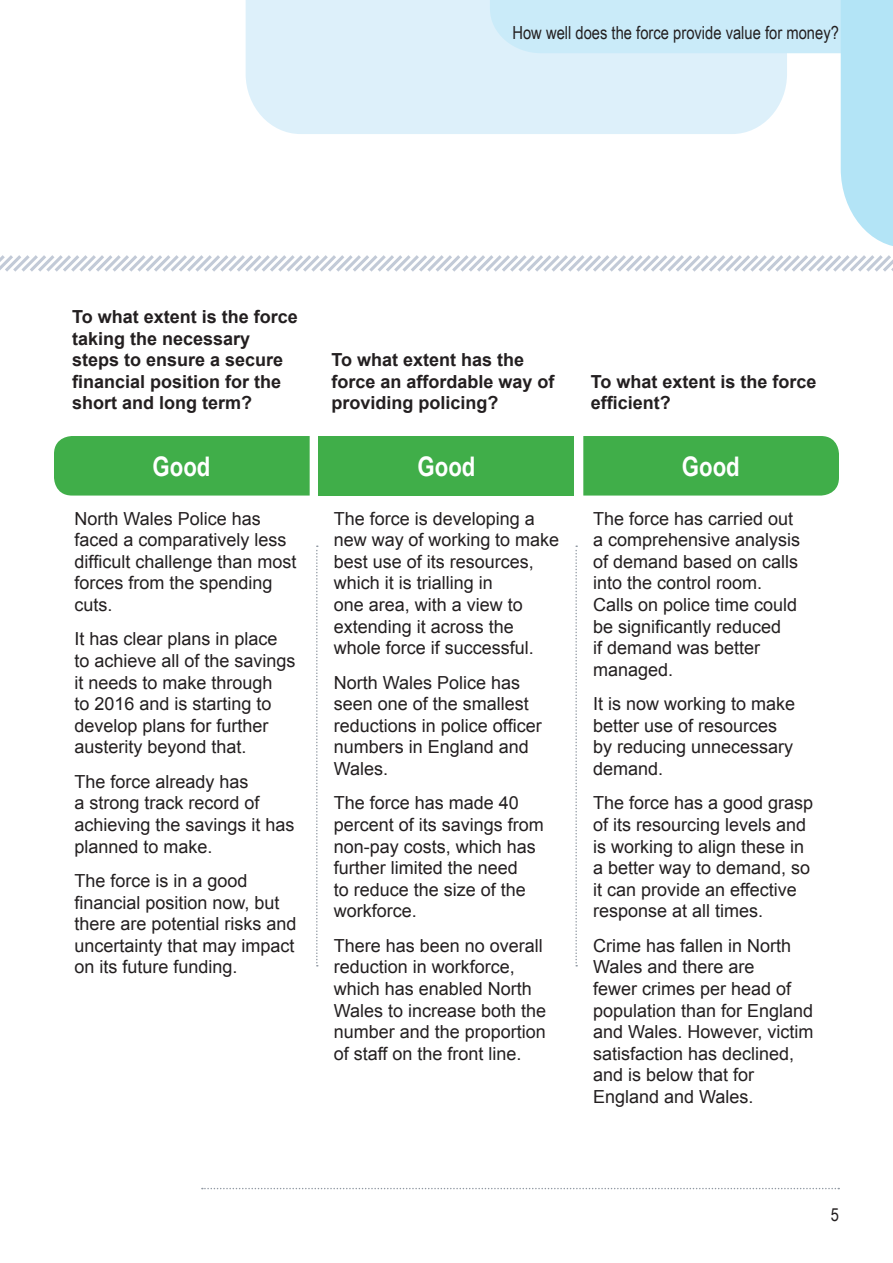
<style>
.page{position:relative;width:893px;height:1263px;background:#fff}
.page>*{position:absolute;margin:0;border:0;box-sizing:border-box;transform-origin:0 0}
.Judgement{font:700 27px "Arial Narrow";color:#fff}
.Paragraph{font:18px/21.6px "Arial";color:#231f20}
.Paragraph_Bold{font:700 18px/21.6px "Arial";color:#231f20}
.t1{font:18px "Arial Narrow";color:#231f20}
</style>
<div class="page">
<svg style="left:0;top:0;width:893px;height:272px"></svg>
<svg style="left:202px;top:1188px;width:637px;height:1px"></svg>
<svg style="left:316px;top:545px;width:2px;height:421px"></svg>
<svg style="left:575px;top:545px;width:2px;height:421px"></svg>
<div style="left:54px;top:436px;width:256px;height:59px;background:#40ae49"></div>
<div style="left:583px;top:436px;width:256px;height:59px;background:#40ae49"></div>
<div style="left:319px;top:436px;width:255px;height:59px;background:#40ae49"></div>
<p class="t1" style="left:512px;top:19px;width:328px">How well does the force provide value for money?</p>
<p class="Paragraph_Bold" style="left:72px;top:306px;width:227px">To what extent is the force taking the necessary steps to ensure a secure financial position for the short and long term?</p>
<p class="Paragraph_Bold" style="left:331px;top:350px;width:225px">To what extent has the force an affordable way of providing policing?</p>
<p class="Paragraph_Bold" style="left:591px;top:371px;width:227px">To what extent is the force efficient?</p>
<p class="Judgement" style="left:153px;top:446px;width:59px">Good</p>
<p class="Judgement" style="left:418px;top:446px;width:59px">Good</p>
<p class="Judgement" style="left:682px;top:446px;width:59px">Good</p>
<p class="Paragraph" style="left:74px;top:508px;width:224px">North Wales Police has faced a comparatively less difficult challenge than most forces from the spending cuts.</p>
<p class="Paragraph" style="left:74px;top:628px;width:223px">It has clear plans in place to achieve all of the savings it needs to make through<br>to 2016 and is starting to develop plans for further austerity beyond that.</p>
<p class="Paragraph" style="left:74px;top:771px;width:222px">The force already has<br>a strong track record of achieving the savings it has planned to make.</p>
<p class="Paragraph" style="left:74px;top:870px;width:224px">The force is in a good financial position now, but there are potential risks and uncertainty that may impact on its future funding.</p>
<p class="Paragraph" style="left:334px;top:508px;width:227px">The force is developing a new way of working to make best use of its resources, which it is trialling in<br>one area, with a view to extending it across the whole force if successful.</p>
<p class="Paragraph" style="left:334px;top:672px;width:210px">North Wales Police has seen one of the smallest reductions in police officer numbers in England and<br>Wales.</p>
<p class="Paragraph" style="left:334px;top:792px;width:212px">The force has made 40 percent of its savings from non-pay costs, which has further limited the need<br>to reduce the size of the workforce.</p>
<p class="Paragraph" style="left:334px;top:935px;width:214px">There has been no overall reduction in workforce, which has enabled North<br>Wales to increase both the number and the proportion of staff on the front line.</p>
<p class="Paragraph" style="left:593px;top:508px;width:209px">The force has carried out a comprehensive analysis of demand based on calls into the control room.<br>Calls on police time could be significantly reduced<br>if demand was better managed.</p>
<p class="Paragraph" style="left:593px;top:693px;width:204px">It is now working to make better use of resources by reducing unnecessary demand.</p>
<p class="Paragraph" style="left:593px;top:792px;width:222px">The force has a good grasp of its resourcing levels and is working to align these in a better way to demand, so it can provide an effective response at all times.</p>
<p class="Paragraph" style="left:593px;top:935px;width:222px">Crime has fallen in North<br>Wales and there are<br>fewer crimes per head of population than for England and Wales. However, victim satisfaction has declined, and is below that for<br>England and Wales.</p>
<p class="t1" style="left:831px;top:1202px;width:10px">5</p>
</div>
